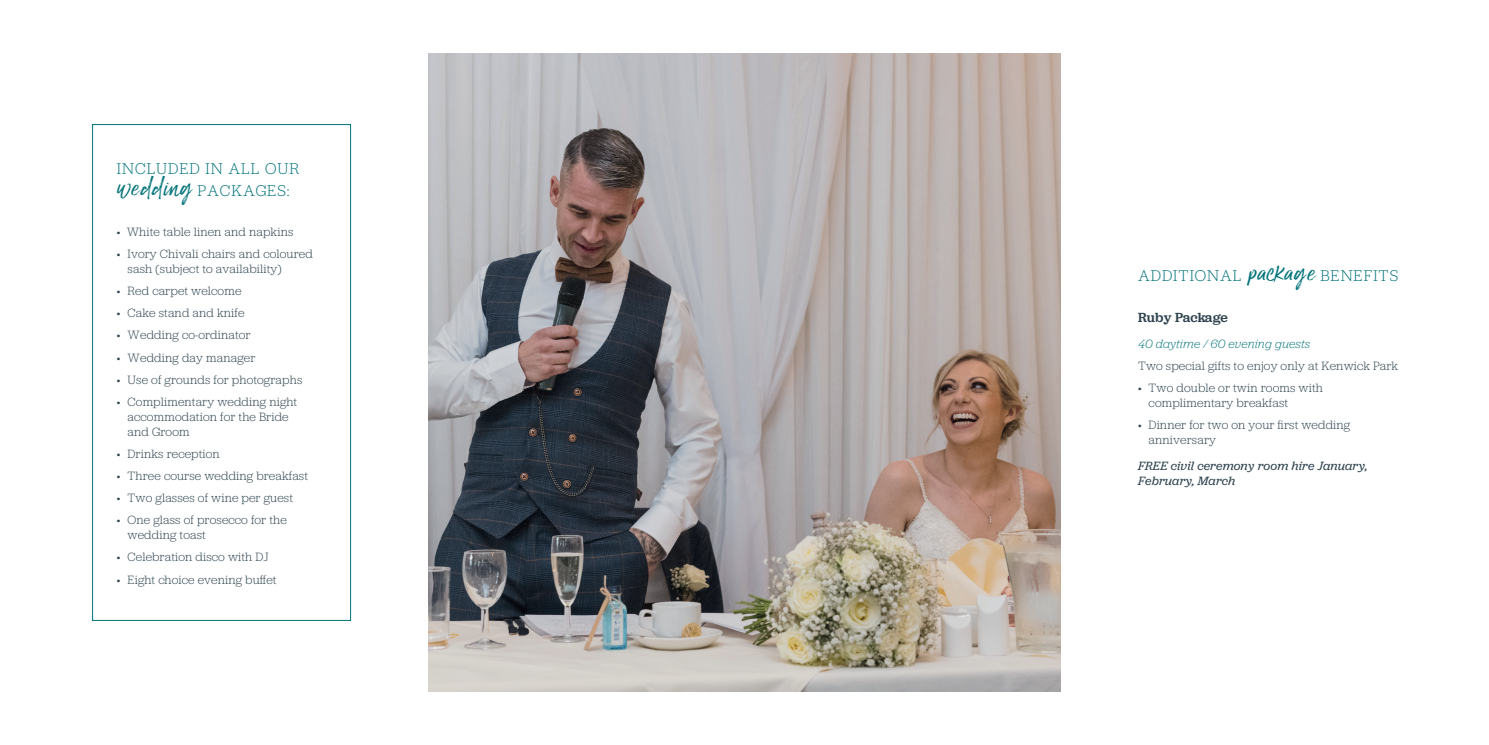
<style>
.page{position:relative;width:1489px;height:745px;background:#fff}
.page>*{position:absolute;margin:0;border:0;box-sizing:border-box;transform-origin:0 0}
.t1{font:300 16.25px/22.5px "Jubilat";letter-spacing:.06em;color:#03737a}
.t2{font:500 13.75px "Jubilat";letter-spacing:.01em;color:#2c424d}
.t3{font:300 12.5px/15px "Jubilat";letter-spacing:.01em;color:#2c424d}
.t4{font:italic 12.5px/15px "Jubilat";letter-spacing:.01em;color:#2c424d}
.t5{font:italic 300 12.5px "Jubilat";letter-spacing:.01em;color:#03737a}
.s1{font-family:"Lucky Fellas";font-weight:400;font-size:30px}
</style>
<div class="page">
<img style="left:429px;top:53px;width:630px;height:638px">
<div style="left:92px;top:124px;width:259px;height:496px;border:1px solid #03737a"></div>
<h1 class="t1" style="left:117px;top:156px;width:184px">INCLUDED IN ALL OUR <span class="s1">wedding</span> PACKAGES:</h1>
<p class="t3" style="left:117px;top:224px;width:178px">• White table linen and napkins</p>
<p class="t3" style="left:128px;top:246px;width:187px;text-indent:-11px">• Ivory Chivali chairs and coloured sash (subject to availability)</p>
<p class="t3" style="left:117px;top:283px;width:126px">• Red carpet welcome</p>
<p class="t3" style="left:117px;top:305px;width:129px">• Cake stand and knife</p>
<p class="t3" style="left:117px;top:327px;width:135px">• Wedding co-ordinator</p>
<p class="t3" style="left:117px;top:349px;width:140px">• Wedding day manager</p>
<p class="t3" style="left:117px;top:371px;width:187px">• Use of grounds for photographs</p>
<p class="t3" style="left:128px;top:393px;width:171px;text-indent:-11px">• Complimentary wedding night accommodation for the Bride and Groom</p>
<p class="t3" style="left:117px;top:445px;width:104px">• Drinks reception</p>
<p class="t3" style="left:117px;top:467px;width:192px">• Three course wedding breakfast</p>
<p class="t3" style="left:117px;top:489px;width:177px">• Two glasses of wine per guest</p>
<p class="t3" style="left:128px;top:512px;width:161px;text-indent:-11px">• One glass of prosecco for the wedding toast</p>
<p class="t3" style="left:117px;top:549px;width:153px">• Celebration disco with DJ</p>
<p class="t3" style="left:117px;top:571px;width:161px">• Eight choice evening buffet</p>
<h1 class="t1" style="left:1137px;top:263px;width:262px">ADDITIONAL <span class="s1">package</span> BENEFITS</h1>
<p class="t2" style="left:1137px;top:308px;width:91px">Ruby Package</p>
<p class="t5" style="left:1137px;top:335px;width:174px">40 daytime / 60 evening guests</p>
<p class="t3" style="left:1137px;top:357px;width:261px">Two special gifts to enjoy only at Kenwick Park</p>
<p class="t3" style="left:1148px;top:379px;width:176px;text-indent:-11px">• Two double or twin rooms with complimentary breakfast</p>
<p class="t3" style="left:1148px;top:416px;width:203px;text-indent:-11px">• Dinner for two on your first wedding anniversary</p>
<p class="t4" style="left:1137px;top:457px;width:231px">FREE civil ceremony room hire January,<br>February, March</p>
</div>
